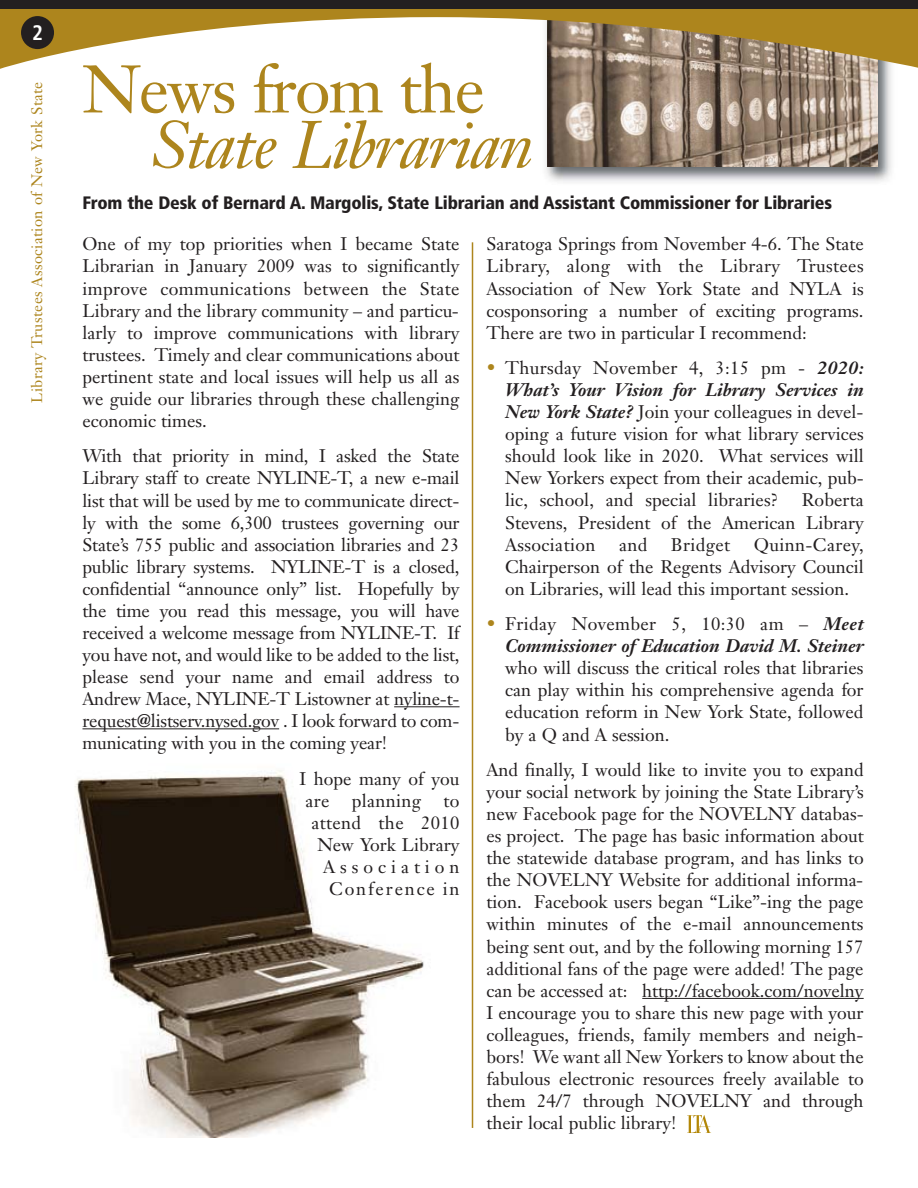
<style>
.page{position:relative;width:918px;height:1188px;background:#fff}
.page>*{position:absolute;margin:0;border:0;box-sizing:border-box;transform-origin:0 0}
.t1{font:italic 66.15px "Janson Text";letter-spacing:-.025em;color:#ad851d}
.t2{font:66.15px "Janson Text";letter-spacing:-.025em;color:#ad851d}
.t3{font:700 condensed 21px "Frutiger";color:#fff}
.t4{font:18px/22px "Janson Text";color:#231f20;text-align:justify}
.t5{font:18px/22px "Janson Text";letter-spacing:.02em;color:#231f20;text-align:right}
.t6{font:900 condensed 18px "Frutiger";letter-spacing:-.01em;color:#231f20}
.t7{font:italic 700 18px/22px "Janson Text";color:#231f20;text-align:right}
.t8{font:15px "Janson Text";letter-spacing:.025em;color:#ad851d}
.s1{color:#ad851d}
.s2{font-weight:700;font-style:italic}
.s3{font-weight:400;font-style:normal;color:#ad851d}
.s4{font-weight:400;font-style:normal}
</style>
<div class="page">
<img style="left:545px;top:73px;width:347px;height:109px">
<img style="left:547px;top:73px;width:331px;height:93px">
<svg style="left:0;top:9px;width:918px;height:64px"></svg>
<div style="left:0;top:0;width:918px;height:9px;background:#231f20"></div>
<div style="left:21px;top:16px;width:33px;height:33px;background:#231f20;border-radius:50%"></div>
<hr style="left:394px;top:706px;width:66px;height:1px;background:#231f20">
<hr style="left:82px;top:728px;width:197px;height:1px;background:#231f20">
<hr style="left:642px;top:998px;width:222px;height:1px;background:#231f20">
<hr style="left:472px;top:242px;width:1px;height:886px;background:#ad851d">
<img style="left:75px;top:770px;width:349px;height:368px">
<svg style="left:687px;top:1115px;width:24px;height:18px"></svg>
<p class="t3" style="left:32px;top:20px;width:12px">2</p>
<p class="t8" style="left:27px;top:403px;width:323px;rotate:-90deg">Library Trustees Association of New York State</p>
<h1 class="t2" style="left:83px;top:48px;width:404px">News from the</h1>
<h1 class="t1" style="left:151px;top:104px;width:384px">State Librarian</h1>
<p class="t6" style="left:82px;top:192px;width:751px">From the Desk of Bernard A. Margolis, State Librarian and Assistant Commissioner for Libraries</p>
<p class="t4" style="left:82px;top:233px;width:379px">One of my top priorities when I became State Librarian in January 2009 was to significantly improve communications between the State Library and the library community – and particu&shy;larly to improve communications with library trustees. Timely and clear communications about pertinent state and local issues will help us all as we guide our libraries through these challenging economic times.</p>
<p class="t4" style="left:82px;top:445px;width:379px">With that priority in mind, I asked the State Library staff to create NYLINE-T, a new e-mail list that will be used by me to communicate direct&shy;ly with the some 6,300 trustees governing our State’s 755 public and association libraries and 23 public library systems. NYLINE-T is a closed, confidential “announce only” list. Hopefully by the time you read this message, you will have received a welcome message from NYLINE-T. If you have not, and would like to be added to the list, please send your name and email address to Andrew Mace, NYLINE-T Listowner at nyline-t&shy;request@listserv.nysed.gov . I look forward to com&shy;municating with you in the coming year!</p>
<p class="t5" style="left:300px;top:767px;width:162px">I hope many of you are planning to attend the 2010<br>New York Library<br>Association<br>Conference in</p>
<p class="t4" style="left:487px;top:233px;width:379px">Saratoga Springs from November 4-6. The State Library, along with the Library Trustees Association of New York State and NYLA is cosponsoring a number of exciting programs.<br>There are two in particular I recommend:</p>
<p class="t4" style="left:505px;top:357px;width:360px;text-indent:-19px"><span class="s1">•</span> Thursday November 4, 3:15 pm - <span class="s2">2020:<br>What’s Your Vision for Library Services in New York State?</span> Join your colleagues in devel&shy;oping a future vision for what library services should look like in 2020. What services will New Yorkers expect from their academic, pub&shy;lic, school, and special libraries?</p>
<p class="t4" style="left:505px;top:489px;width:360px;text-indent:297px">Roberta Stevens, President of the American Library Association</p>
<p class="t4" style="left:619px;top:533px;width:30px">and</p>
<p class="t5" style="left:671px;top:533px;width:61px">Bridget</p>
<p class="t4" style="left:505px;top:533px;width:360px;text-indent:249px">Quinn-Carey, Chairperson of the Regents Advisory Council on Libraries, will lead this important session.</p>
<p class="t7" style="left:487px;top:613px;width:379px"><span class="s3">•</span> <span class="s4">Friday November 5, 10:30 am –</span> Meet<br>Commissioner of Education David M. Steiner</p>
<p class="t4" style="left:505px;top:657px;width:360px">who will discuss the critical roles that libraries can play within his comprehensive agenda for education reform in New York State, followed by a Q and A session.</p>
<p class="t4" style="left:487px;top:759px;width:379px">And finally, I would like to invite you to expand your social network by joining the State Library’s new Facebook page for the NOVELNY databas&shy;es project. The page has basic information about the statewide database program, and has links to the NOVELNY Website for additional informa&shy;tion. Facebook users began “Like”-ing the page within minutes of the e-mail announcements being sent out, and by the following morning 157 additional fans of the page were added! The page can be accessed at: http://facebook.com/novelny I encourage you to share this new page with your colleagues, friends, family members and neigh&shy;bors! We want all New Yorkers to know about the fabulous electronic resources freely available to them 24/7 through NOVELNY and through their local public library!</p>
</div>
